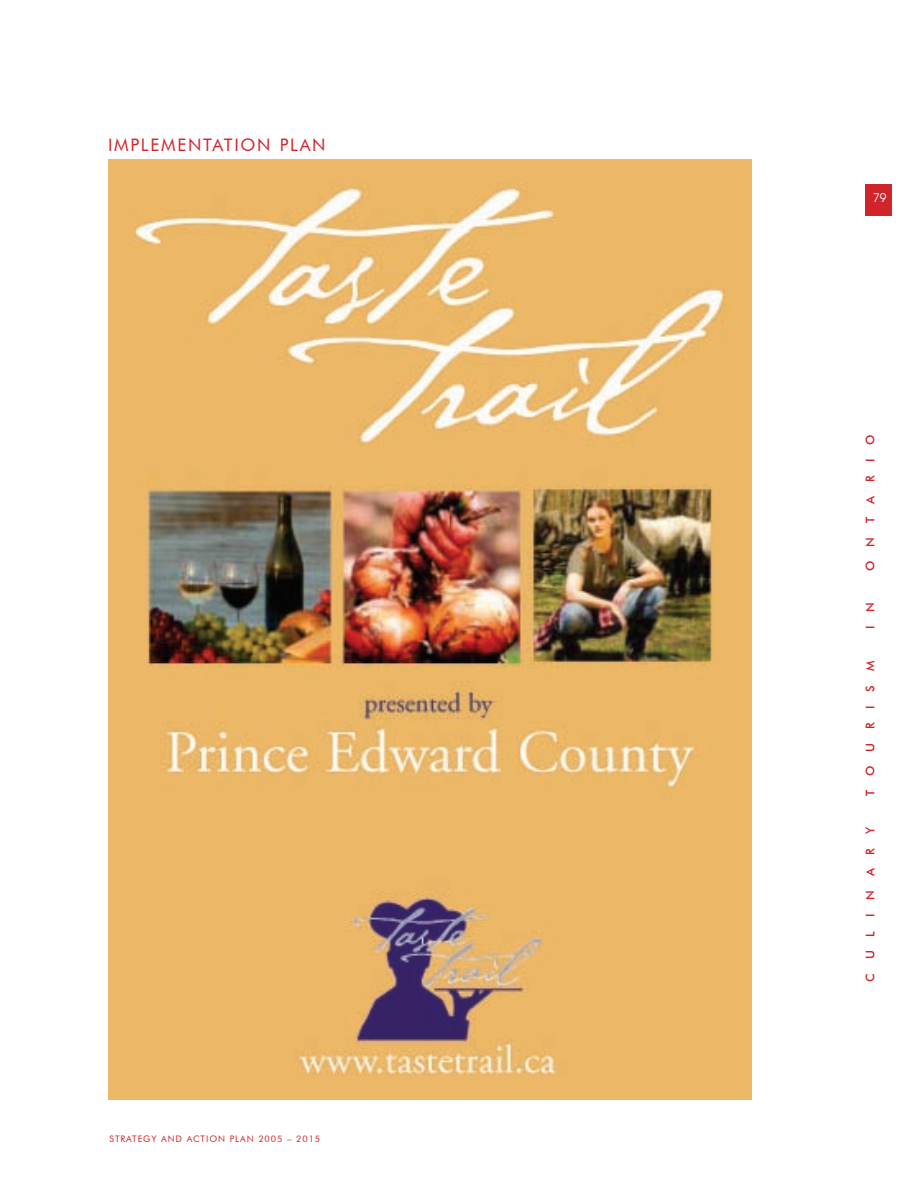
<style>
.page{position:relative;width:918px;height:1188px;background:#fff}
.page>*{position:absolute;margin:0;border:0;box-sizing:border-box;transform-origin:0 0}
.t1{font:17.25px "Futura BT";letter-spacing:.1em;color:#d1232a}
.t2{font:500 12px "Futura BT";letter-spacing:1.15em;color:#d1232a}
.t3{font:12px "Moderne";color:#fff}
.t4{font:9px "Futura BT";letter-spacing:.1em;color:#d1232a}
</style>
<div class="page">
<div style="left:866px;top:184px;width:26px;height:31px;background:#d1232a"></div>
<img style="left:108px;top:159px;width:643px;height:940px">
<h1 class="t1" style="left:108px;top:134px;width:219px">IMPLEMENTATION PLAN</h1>
<p class="t4" style="left:110px;top:1133px;width:212px">STRATEGY AND ACTION PLAN 2005 – 2015</p>
<h2 class="t3" style="left:873px;top:190px;width:15px">79</h2>
<h2 class="t2" style="left:863px;top:571px;width:138px;rotate:-90deg">ONTARIO</h2>
<h2 class="t2" style="left:863px;top:629px;width:28px;rotate:-90deg">I N</h2>
<h2 class="t2" style="left:863px;top:796px;width:136px;rotate:-90deg">TOURISM</h2>
<h2 class="t2" style="left:863px;top:982px;width:156px;rotate:-90deg">CULINARY</h2>
</div>
